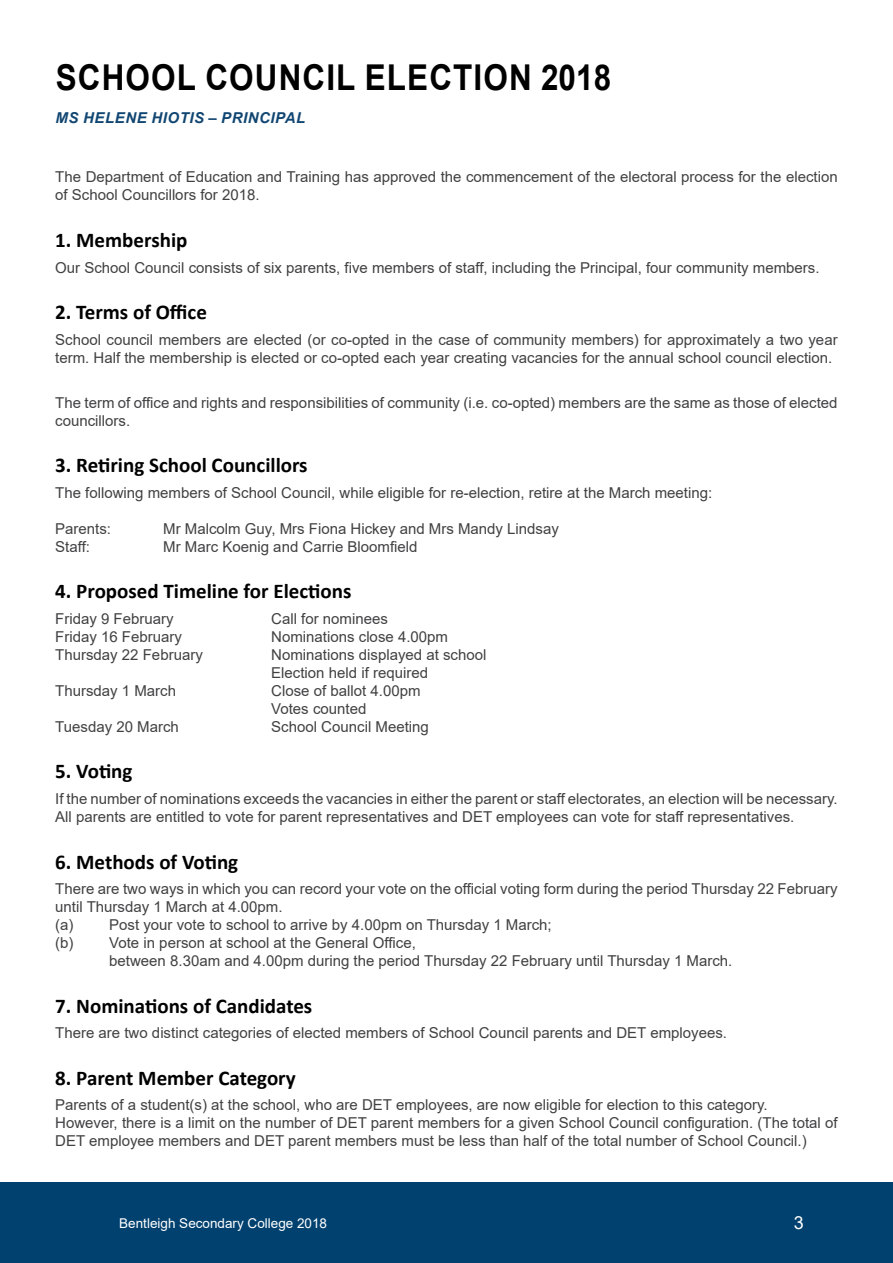
<style>
.page{position:relative;width:893px;height:1263px;background:#fff}
.page>*{position:absolute;margin:0;border:0;box-sizing:border-box;transform-origin:0 0}
.t1{font:700 35.55px "Arial";letter-spacing:.035em;color:#000;scale:.88 1}
.t2{font:700 21px "Calibri";color:#000}
.t3{font:18px "Arial";color:#fff}
.t4{font:15px/18px "Arial";color:#414042}
.t5{font:italic 700 15px "Arial";letter-spacing:.035em;color:#114672}
.t6{font:13.5px "Arial";color:#fff}
</style>
<div class="page">
<div style="left:0;top:1182px;width:446px;height:81px;background:#00416f"></div>
<div style="left:446px;top:1182px;width:447px;height:81px;background:#00416f"></div>
<h1 class="t1" style="left:56px;top:53px;width:633px">SCHOOL COUNCIL ELECTION 2018</h1>
<p class="t5" style="left:56px;top:108px;width:251px">MS HELENE HIOTIS – PRINCIPAL</p>
<p class="t4" style="left:55px;top:168px;width:784px">The Department of Education and Training has approved the commencement of the electoral process for the election of School Councillors for 2018.</p>
<h2 class="t2" style="left:55px;top:225px;width:134px">1. Membership</h2>
<p class="t4" style="left:55px;top:258px;width:766px">Our School Council consists of six parents, five members of staff, including the Principal, four community members.</p>
<h2 class="t2" style="left:55px;top:297px;width:153px">2. Terms of Office</h2>
<p class="t4" style="left:55px;top:330px;width:784px">School council members are elected (or co-opted in the case of community members) for approximately a two year term. Half the membership is elected or co-opted each year creating vacancies for the annual school council election.</p>
<p class="t4" style="left:55px;top:393px;width:784px">The term of office and rights and responsibilities of community (i.e. co-opted) members are the same as those of elected councillors.</p>
<h2 class="t2" style="left:55px;top:450px;width:254px">3. Retiring School Councillors</h2>
<p class="t4" style="left:55px;top:483px;width:658px">The following members of School Council, while eligible for re-election, retire at the March meeting:</p>
<p class="t4" style="left:55px;top:519px;width:57px">Parents:</p>
<p class="t4" style="left:163px;top:519px;width:397px">Mr Malcolm Guy, Mrs Fiona Hickey and Mrs Mandy Lindsay</p>
<p class="t4" style="left:55px;top:537px;width:36px">Staff:</p>
<p class="t4" style="left:163px;top:537px;width:256px">Mr Marc Koenig and Carrie Bloomfield</p>
<h2 class="t2" style="left:55px;top:576px;width:298px">4. Proposed Timeline for Elections</h2>
<p class="t4" style="left:55px;top:609px;width:120px">Friday 9 February</p>
<p class="t4" style="left:271px;top:609px;width:118px">Call for nominees</p>
<p class="t4" style="left:55px;top:627px;width:128px">Friday 16 February</p>
<p class="t4" style="left:271px;top:627px;width:178px">Nominations close 4.00pm</p>
<p class="t4" style="left:55px;top:645px;width:149px">Thursday 22 February</p>
<p class="t4" style="left:271px;top:645px;width:217px">Nominations displayed at school<br>Election held if required</p>
<p class="t4" style="left:55px;top:681px;width:122px">Thursday 1 March</p>
<p class="t4" style="left:271px;top:681px;width:151px">Close of ballot 4.00pm<br>Votes counted</p>
<p class="t4" style="left:55px;top:717px;width:125px">Tuesday 20 March</p>
<p class="t4" style="left:271px;top:717px;width:159px">School Council Meeting</p>
<h2 class="t2" style="left:55px;top:757px;width:79px">5. Voting</h2>
<p class="t4" style="left:55px;top:790px;width:784px">If the number of nominations exceeds the vacancies in either the parent or staff electorates, an election will be necessary.<br>All parents are entitled to vote for parent representatives and DET employees can vote for staff representatives.</p>
<h2 class="t2" style="left:55px;top:847px;width:184px">6. Methods of Voting</h2>
<p class="t4" style="left:55px;top:880px;width:784px">There are two ways in which you can record your vote on the official voting form during the period Thursday 22 February</p>
<p class="t4" style="left:55px;top:898px;width:229px">until Thursday 1 March at 4.00pm.</p>
<p class="t4" style="left:55px;top:916px;width:498px">(a) Post your vote to school to arrive by 4.00pm on Thursday 1 March;</p>
<p class="t4" style="left:55px;top:934px;width:362px">(b) Vote in person at school at the General Office,</p>
<p class="t4" style="left:109px;top:952px;width:625px">between 8.30am and 4.00pm during the period Thursday 22 February until Thursday 1 March.</p>
<h2 class="t2" style="left:55px;top:991px;width:259px">7. Nominations of Candidates</h2>
<p class="t4" style="left:55px;top:1024px;width:673px">There are two distinct categories of elected members of School Council parents and DET employees.</p>
<h2 class="t2" style="left:55px;top:1063px;width:242px">8. Parent Member Category</h2>
<p class="t4" style="left:55px;top:1096px;width:784px">Parents of a student(s) at the school, who are DET employees, are now eligible for election to this category.<br>However, there is a limit on the number of DET parent members for a given School Council configuration. (The total of<br>DET employee members and DET parent members must be less than half of the total number of School Council.)</p>
<p class="t6" style="left:119px;top:1213px;width:209px">Bentleigh Secondary College 2018</p>
<p class="t3" style="left:794px;top:1210px;width:12px">3</p>
</div>
